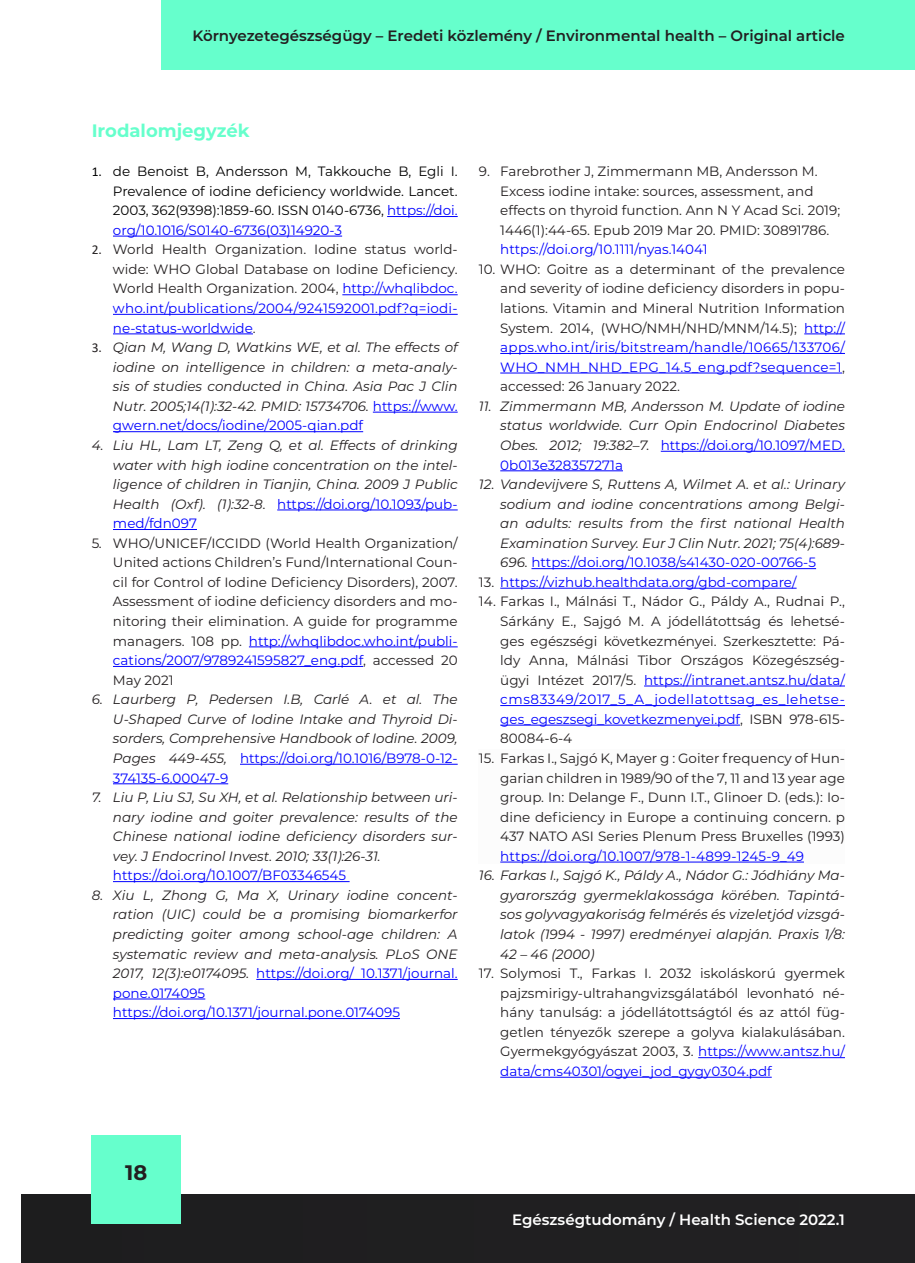
<style>
.page{position:relative;width:915px;height:1263px;background:#fff}
.page>*{position:absolute;margin:0;border:0;box-sizing:border-box;transform-origin:0 0}
.t1{font:700 21px "Montserrat";color:#231f20}
.t2{font:700 18px "Montserrat";color:#6fc}
.t3{font:600 15px "Montserrat";color:#231f20}
.t4{font:600 15px "Montserrat";color:#fff}
.t5{font:13.5px/19.5px "Montserrat";color:#231f20;text-align:justify}
.t6{font:italic 13.5px/19.5px "Montserrat";color:#231f20;text-align:justify}
.t7{font:13.5px/19.5px "Montserrat";color:#000;text-align:justify}
.t8{font:13.5px "Montserrat";color:#00f}
.t9{font:13.5px "Montserrat";letter-spacing:.02em;color:#00f}
.s1{font-family:"Calibri"}
.s2{color:#00f}
.s3{font-family:"Calibri";font-style:normal}
.s4{font-style:normal;color:#00f}
.s5{color:#231f20}
</style>
<div class="page">
<div style="left:22px;top:1195px;width:892px;height:68px;background:#201f21"></div>
<div style="left:91px;top:1135px;width:90px;height:89px;background:#6fc"></div>
<div style="left:162px;top:1px;width:752px;height:69px;background:#6fc"></div>
<hr style="left:387px;top:216px;width:70px;height:1px;background:#00f">
<hr style="left:113px;top:236px;width:229px;height:1px;background:#00f">
<hr style="left:342px;top:294px;width:115px;height:1px;background:#00f">
<hr style="left:113px;top:314px;width:344px;height:1px;background:#00f">
<hr style="left:113px;top:334px;width:140px;height:1px;background:#00f">
<hr style="left:373px;top:412px;width:84px;height:1px;background:#00f">
<hr style="left:113px;top:431px;width:250px;height:1px;background:#00f">
<hr style="left:277px;top:510px;width:180px;height:1px;background:#00f">
<hr style="left:113px;top:529px;width:84px;height:1px;background:#00f">
<hr style="left:249px;top:646px;width:208px;height:1px;background:#00f">
<hr style="left:113px;top:666px;width:250px;height:1px;background:#00f">
<hr style="left:240px;top:764px;width:217px;height:1px;background:#00f">
<hr style="left:113px;top:783px;width:115px;height:1px;background:#00f">
<hr style="left:113px;top:881px;width:236px;height:1px;background:#00f">
<hr style="left:256px;top:979px;width:201px;height:1px;background:#00f">
<hr style="left:113px;top:999px;width:92px;height:1px;background:#00f">
<hr style="left:113px;top:1018px;width:287px;height:1px;background:#00f">
<hr style="left:804px;top:334px;width:40px;height:1px;background:#00f">
<hr style="left:500px;top:353px;width:344px;height:1px;background:#00f">
<hr style="left:500px;top:373px;width:341px;height:1px;background:#00f">
<hr style="left:660px;top:451px;width:184px;height:1px;background:#00f">
<hr style="left:500px;top:470px;width:122px;height:1px;background:#00f">
<hr style="left:531px;top:568px;width:284px;height:1px;background:#00f">
<hr style="left:500px;top:588px;width:296px;height:1px;background:#00f">
<hr style="left:644px;top:686px;width:200px;height:1px;background:#00f">
<hr style="left:500px;top:705px;width:344px;height:1px;background:#00f">
<hr style="left:500px;top:725px;width:239px;height:1px;background:#00f">
<hr style="left:500px;top:862px;width:303px;height:1px;background:#00f">
<hr style="left:698px;top:1057px;width:146px;height:1px;background:#00f">
<hr style="left:500px;top:1077px;width:271px;height:1px;background:#00f">
<p class="t3" style="left:192px;top:25px;width:653px">Környezetegészségügy – Eredeti közlemény / Environmental health – Original article</p>
<h2 class="t2" style="left:92px;top:118px;width:159px">Irodalomjegyzék</h2>
<p class="t7" style="left:113px;top:161px;width:346px;text-indent:-21px"><span class="s1">1.</span> de Benoist B, Andersson M, Takkouche B, Egli I.<br>Prevalence of iodine deficiency worldwide. Lancet.<br>2003, 362(9398):1859-60. ISSN 0140-6736, <span class="s2">https://doi. org/10.1016/S0140-6736(03)14920-3</span></p>
<p class="t5" style="left:113px;top:239px;width:346px;text-indent:-21px"><span class="s1">2.</span> World Health Organization. Iodine status world&shy;wide: WHO Global Database on Iodine Deficiency.<br>World Health Organization. 2004, <span class="s2">http://whqlibdoc. who.int/publications/2004/9241592001.pdf?q=iodi&shy;ne-status-worldwide</span>.</p>
<p class="t6" style="left:113px;top:337px;width:346px;text-indent:-21px"><span class="s3">3.</span> Qian M, Wang D, Watkins WE, et al. The effects of iodine on intelligence in children: a meta-analy&shy;sis of studies conducted in China. Asia Pac J Clin Nutr. 2005;14(1):32-42. PMID: 15734706. <span class="s4">https://www. gwern.net/docs/iodine/2005-qian.pdf</span></p>
<p class="t6" style="left:113px;top:435px;width:346px;text-indent:-21px">4. Liu HL, Lam LT, Zeng Q, et al. Effects of drinking water with high iodine concentration on the intel&shy;ligence of children in Tianjin, China. 2009 J Public Health (Oxf). (1):32-8. <span class="s4">https://doi.org/10.1093/pub&shy;med/fdn097</span></p>
<p class="t5" style="left:113px;top:533px;width:346px;text-indent:-21px">5. WHO/UNICEF/ICCIDD (World Health Organization/ United actions Children’s Fund/International Coun&shy;cil for Control of Iodine Deficiency Disorders), 2007.<br>Assessment of iodine deficiency disorders and mo&shy;nitoring their elimination. A guide for programme managers. 108 pp. <span class="s2">http://whqlibdoc.who.int/publi&shy;cations/2007/9789241595827_eng.pdf</span>, accessed 20<br>May 2021</p>
<p class="t6" style="left:113px;top:689px;width:346px;text-indent:-21px">6. Laurberg P, Pedersen I.B, Carlé A. et al. The U-Shaped Curve of Iodine Intake and Thyroid Di&shy;sorders, Comprehensive Handbook of Iodine. 2009, Pages 449-455, <span class="s4">https://doi.org/10.1016/B978-0-12- 374135-6.00047-9</span></p>
<p class="t6" style="left:113px;top:787px;width:346px;text-indent:-21px">7. Liu P, Liu SJ, Su XH, et al. Relationship between uri&shy;nary iodine and goiter prevalence: results of the Chinese national iodine deficiency disorders sur&shy;vey. J Endocrinol Invest. 2010; 33(1):26-31.</p>
<p class="t8" style="left:113px;top:866px;width:234px">https://doi.org/10.1007/BF03346545</p>
<p class="t6" style="left:113px;top:885px;width:346px;text-align:left;text-indent:-21px">8. Xiu L, Zhong G, Ma X, Urinary iodine concent&shy;ration (UIC) could be a promising biomarkerfor predicting goiter among school-age children: A systematic review and meta-analysis. PLoS ONE 2017, 12(3):e0174095. <span class="s4">https://doi.org/ 10.1371/journal. pone.0174095 https://doi.org/10.1371/journal.pone.0174095</span></p>
<p class="t5" style="left:500px;top:161px;width:341px;text-align:left;text-indent:-21px">9. Farebrother J, Zimmermann MB, Andersson M.<br>Excess iodine intake: sources, assessment, and effects on thyroid function. Ann N Y Acad Sci. 2019; 1446(1):44-65. Epub 2019 Mar 20. PMID: 30891786.</p>
<p class="t8" style="left:500px;top:240px;width:209px">https://doi.org/10.1111/nyas.14041</p>
<p class="t5" style="left:500px;top:259px;width:346px;text-indent:-21px">10. WHO: Goitre as a determinant of the prevalence and severity of iodine deficiency disorders in popu&shy;lations. Vitamin and Mineral Nutrition Information System. 2014, (WHO/NMH/NHD/MNM/14.5); <span class="s2">http:// apps.who.int/iris/bitstream/handle/10665/133706/ WHO_NMH_NHD_EPG_14.5_eng.pdf?sequence=1</span>, accessed: 26 January 2022.</p>
<p class="t6" style="left:500px;top:396px;width:346px;text-indent:-21px">11. Zimmermann MB, Andersson M. Update of iodine status worldwide. Curr Opin Endocrinol Diabetes Obes. 2012; 19:382–7. <span class="s4">https://doi.org/10.1097/MED.<br>0b013e328357271a</span></p>
<p class="t6" style="left:500px;top:474px;width:346px;text-indent:-21px">12. Vandevijvere S, Ruttens A, Wilmet A. et al.: Urinary sodium and iodine concentrations among Belgi&shy;an adults: results from the first national Health Examination Survey. Eur J Clin Nutr. 2021; 75(4):689- 696. <span class="s4">https://doi.org/10.1038/s41430-020-00766-5</span></p>
<p class="t8" style="left:479px;top:573px;width:319px"><span class="s5">13.</span> https://vizhub.healthdata.org/gbd-compare/</p>
<p class="t5" style="left:500px;top:591px;width:346px;text-indent:-21px">14. Farkas I., Málnási T., Nádor G., Páldy A., Rudnai P., Sárkány E., Sajgó M. A jódellátottság és lehetsé&shy;ges egészségi következményei. Szerkesztette: Pá&shy;ldy Anna, Málnási Tibor Országos Közegészség&shy;ügyi Intézet 2017/5. <span class="s2">https://intranet.antsz.hu/data/ cms83349/2017_5_A_jodellatottsag_es_lehetse&shy;ges_egeszsegi_kovetkezmenyei.pdf</span>, ISBN 978-615- 80084-6-4</p>
<p class="t5" style="left:500px;top:748px;width:346px;text-indent:-21px">15. Farkas I., Sajgó K, Mayer g : Goiter frequency of Hun&shy;garian children in 1989/90 of the 7, 11 and 13 year age group. In: Delange F., Dunn I.T., Glinoer D. (eds.): Io&shy;dine deficiency in Europe a continuing concern. p 437 NATO ASI Series Plenum Press Bruxelles (1993)</p>
<p class="t9" style="left:500px;top:847px;width:305px">https://doi.org/10.1007/978-1-4899-1245-9_49</p>
<p class="t6" style="left:500px;top:865px;width:346px;text-indent:-21px">16. Farkas I., Sajgó K., Páldy A., Nádor G.: Jódhiány Ma&shy;gyarország gyermeklakossága körében. Tapintá&shy;sos golyvagyakoriság felmérés és vizeletjód vizsgá&shy;latok (1994 - 1997) eredményei alapján. Praxis 1/8:<br>42 – 46 (2000)</p>
<p class="t5" style="left:500px;top:963px;width:346px;text-indent:-21px">17. Solymosi T., Farkas I. 2032 iskoláskorú gyermek pajzsmirigy-ultrahangvizsgálatából levonható né&shy;hány tanulság: a jódellátottságtól és az attól füg&shy;getlen tényezők szerepe a golyva kialakulásában.<br>Gyermekgyógyászat 2003, 3. <span class="s2">https://www.antsz.hu/ data/cms40301/ogyei_jod_gygy0304.pdf</span></p>
<h1 class="t1" style="left:125px;top:1157px;width:24px">18</h1>
<p class="t4" style="left:512px;top:1209px;width:334px">Egészségtudomány / Health Science 2022.1</p>
</div>
